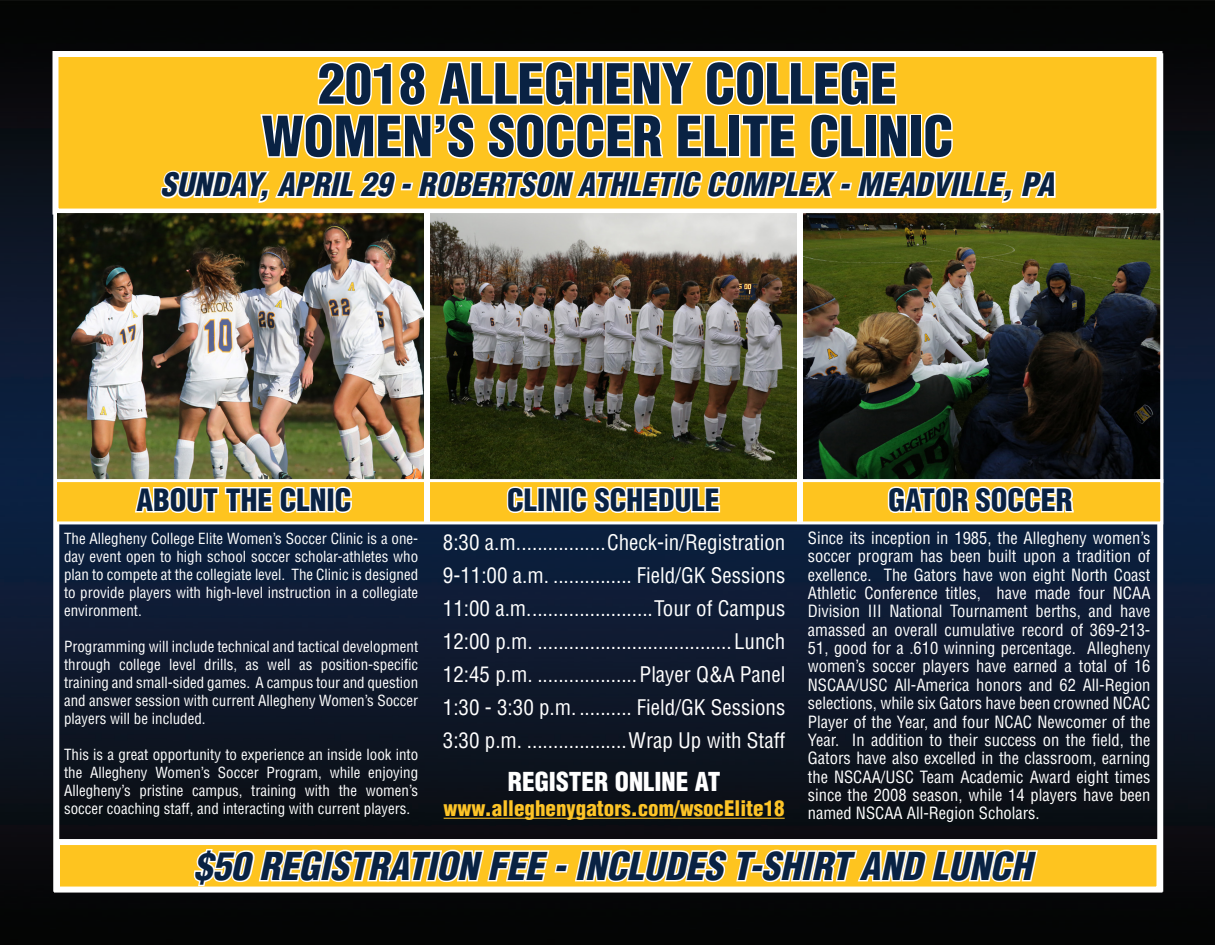
<style>
.page{position:relative;width:1215px;height:945px;background:#fff}
.page>*{position:absolute;margin:0;border:0;box-sizing:border-box;transform-origin:0 0}
.t1{font:900 condensed 54px "Helvetica LT Std";color:#092243}
.t2{font:italic 900 condensed 37.5px "Helvetica LT Std";color:#092243}
.t3{font:italic 900 condensed 31.5px "Helvetica LT Std";color:#092243}
.t4{font:900 condensed 30px "Helvetica LT Std";color:#092243}
.t5{font:900 condensed 25.5px "Helvetica LT Std";color:#fff}
.t6{font:condensed 21px "Helvetica LT Std";color:#fff}
.t7{font:900 condensed 21px "Helvetica LT Std";color:#fec427}
.t8{font:condensed 16.5px/18.3px "Helvetica LT Std";color:#fff;text-align:justify}
.t9{font:condensed 15px/18px "Helvetica LT Std";color:#fff;text-align:justify}
</style>
<div class="page">
<img style="left:0;top:0;width:1215px;height:945px">
<div style="left:52px;top:51px;width:1111px;height:164px;background:#fec41f;border:6px solid #fff"></div>
<svg style="left:158px;top:60px;width:899px;height:150px"></svg>
<img style="left:58px;top:214px;width:365px;height:265px">
<div style="left:54px;top:210px;width:373px;height:273px;border:3px solid #fff"></div>
<img style="left:431px;top:214px;width:365px;height:265px">
<div style="left:427px;top:210px;width:373px;height:273px;border:3px solid #fff"></div>
<img style="left:804px;top:214px;width:355px;height:265px">
<div style="left:800px;top:210px;width:363px;height:273px;border:3px solid #fff"></div>
<div style="left:54px;top:479px;width:373px;height:45px;background:#fec41f;border:3px solid #fff"></div>
<div style="left:427px;top:479px;width:373px;height:45px;background:#fec41f;border:3px solid #fff"></div>
<div style="left:800px;top:479px;width:363px;height:45px;background:#fec41f;border:3px solid #fff"></div>
<svg style="left:133px;top:451px;width:220px;height:62px"></svg>
<svg style="left:505px;top:479px;width:217px;height:34px"></svg>
<svg style="left:886px;top:451px;width:189px;height:191px;background:#454a48"></svg>
<div style="left:54px;top:839px;width:1108px;height:54px;background:#fec41f;border:6px solid #fff"></div>
<hr style="left:444px;top:818px;width:341px;height:1px;background:#fec427">
<svg style="left:193px;top:811px;width:535px;height:77px"></svg>
<svg style="left:734px;top:811px;width:306px;height:72px"></svg>
<p class="t1" style="left:318px;top:50px;width:581px">2018 ALLEGHENY COLLEGE</p>
<p class="t1" style="left:262px;top:102px;width:693px">WOMEN’S SOCCER ELITE CLINIC</p>
<p class="t3" style="left:161px;top:165px;width:895px">SUNDAY, APRIL 29 - ROBERTSON ATHLETIC COMPLEX - MEADVILLE, PA</p>
<p class="t4" style="left:136px;top:481px;width:217px">ABOUT THE CLNIC</p>
<p class="t4" style="left:507px;top:481px;width:214px">CLINIC SCHEDULE</p>
<p class="t4" style="left:888px;top:481px;width:186px">GATOR SOCCER</p>
<p class="t9" style="left:64px;top:529px;width:356px">The Allegheny College Elite Women’s Soccer Clinic is a one&shy;day event open to high school soccer scholar-athletes who plan to compete at the collegiate level. The Clinic is designed to provide players with high-level instruction in a collegiate environment.</p>
<p class="t9" style="left:64px;top:637px;width:356px">Programming will include technical and tactical development through college level drills, as well as position-specific training and small-sided games. A campus tour and question and answer session with current Allegheny Women’s Soccer players will be included.</p>
<p class="t9" style="left:64px;top:745px;width:356px">This is a great opportunity to experience an inside look into the Allegheny Women’s Soccer Program, while enjoying Allegheny’s pristine campus, training with the women’s soccer coaching staff, and interacting with current players.</p>
<p class="t8" style="left:808px;top:529px;width:344px">Since its inception in 1985, the Allegheny women’s soccer program has been built upon a tradition of exellence. The Gators have won eight North Coast Athletic Conference titles, have made four NCAA Division III National Tournament berths, and have amassed an overall cumulative record of 369-213- 51, good for a .610 winning percentage. Allegheny women’s soccer players have earned a total of 16<br>NSCAA/USC All-America honors and 62 All-Region selections, while six Gators have been crowned NCAC Player of the Year, and four NCAC Newcomer of the Year. In addition to their success on the field, the Gators have also excelled in the classroom, earning the NSCAA/USC Team Academic Award eight times since the 2008 season, while 14 players have been named NSCAA All-Region Scholars.</p>
<p class="t6" style="left:443px;top:529px;width:344px">8:30 a.m.................Check-in/Registration</p>
<p class="t6" style="left:443px;top:562px;width:344px">9-11:00 a.m. ............... Field/GK Sessions</p>
<p class="t6" style="left:443px;top:595px;width:344px">11:00 a.m........................Tour of Campus</p>
<p class="t6" style="left:443px;top:628px;width:91px">12:00 p.m.</p>
<p class="t6" style="left:734px;top:628px;width:53px">Lunch</p>
<p class="t6" style="left:443px;top:661px;width:344px">12:45 p.m. ...................Player Q&amp;A Panel</p>
<p class="t6" style="left:443px;top:694px;width:135px">1:30 - 3:30 p.m.</p>
<p class="t6" style="left:637px;top:694px;width:150px">Field/GK Sessions</p>
<p class="t6" style="left:443px;top:727px;width:344px">3:30 p.m. ...................Wrap Up with Staff</p>
<p class="t5" style="left:508px;top:765px;width:214px">REGISTER ONLINE AT</p>
<p class="t7" style="left:444px;top:795px;width:343px">www.alleghenygators.com/wsocElite18</p>
<p class="t2" style="left:193px;top:842px;width:840px">$50 REGISTRATION FEE - INCLUDES T-SHIRT AND LUNCH</p>
</div>
